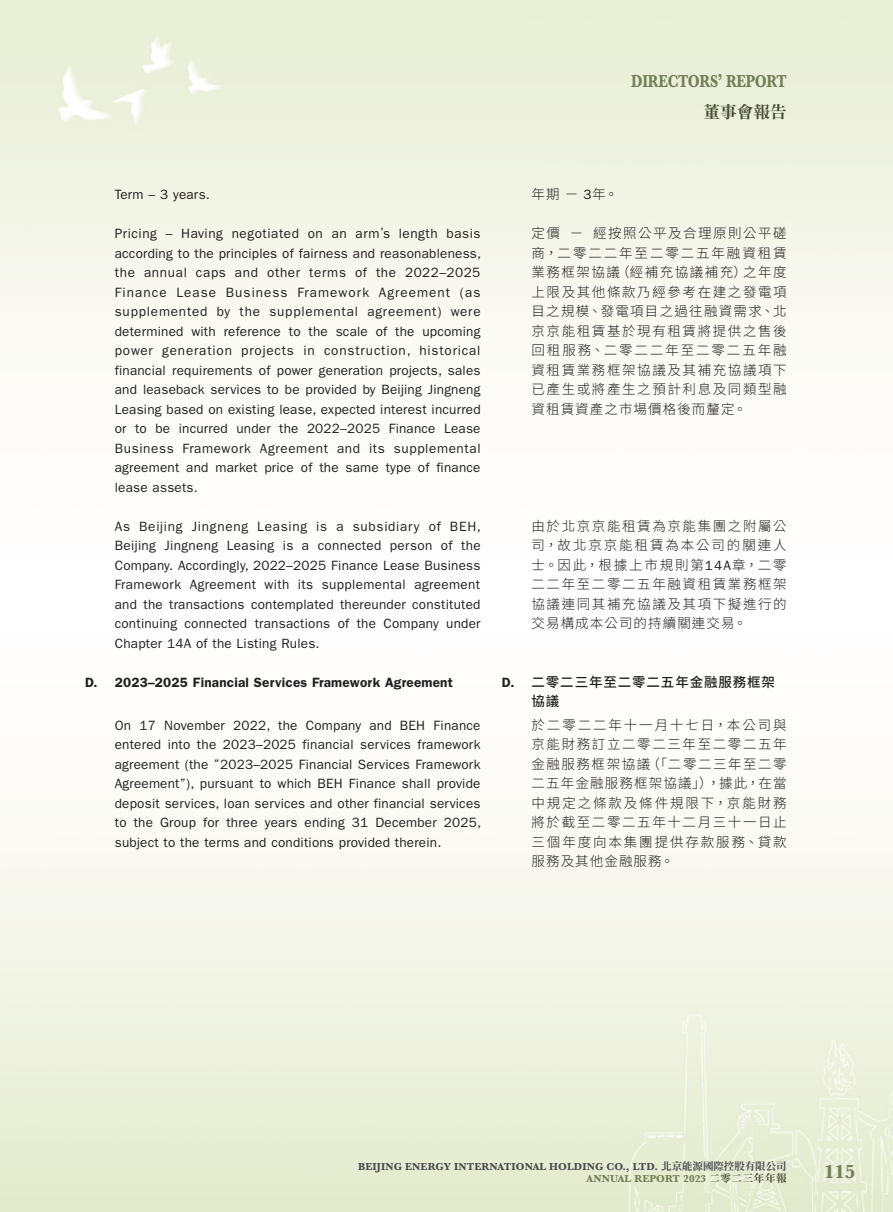
<style>
.page{position:relative;width:893px;height:1212px;background:#fff}
.page>*{position:absolute;margin:0;border:0;box-sizing:border-box;transform-origin:0 0}
.t1{font:700 19.5px "Baskerville";color:#747f58}
.t2{font:700 18px "Baskerville";letter-spacing:-.02em;color:#747f58;scale:.8 1}
.t3{font:700 16.5px "Source Han Serif TC";letter-spacing:.01em;color:#454e32}
.Body_Text{font:13.5px/19.5px "ITC Franklin Gothic Std";letter-spacing:.015em;color:#231f20;text-align:justify}
.C_Body_Text{font:300 13.5px/19.5px "Source Han Sans TC";letter-spacing:.12em;color:#231f20;text-align:justify}
.Heading_2{font:600 13.5px "ITC Franklin Gothic Std";letter-spacing:.015em;color:#231f20}
.C_Heading_2{font:500 13.5px/19.5px "Source Han Sans TC";letter-spacing:.065em;color:#231f20}
.t4{font:700 10.5px/12px "Baskerville";letter-spacing:.01em;color:#4b4c4d;text-align:right}
.s1{font-family:"ITC Franklin Gothic Std";font-weight:400}
.s2{font-family:"ITC Franklin Gothic Std";font-weight:600}
.s3{font-family:"Source Han Serif TC"}
.s4{color:#747f58}
.s5{font-family:"Source Han Serif TC";color:#454e32}
</style>
<div class="page">
<img style="left:0;top:0;width:893px;height:1212px">
<h2 class="t2" style="left:631px;top:68px;width:196px">DIRECTORS’ REPORT</h2>
<p class="t3" style="left:703px;top:102px;width:85px">董事會報告</p>
<p class="Body_Text" style="left:115px;top:185px;width:97px">Term – 3 years.</p>
<p class="Body_Text" style="left:115px;top:224px;width:368px">Pricing – Having negotiated on an arm’s length basis according to the principles of fairness and reasonableness, the annual caps and other terms of the 2022–2025<br>Finance Lease Business Framework Agreement (as supplemented by the supplemental agreement) were determined with reference to the scale of the upcoming power generation projects in construction, historical financial requirements of power generation projects, sales and leaseback services to be provided by Beijing Jingneng Leasing based on existing lease, expected interest incurred or to be incurred under the 2022–2025 Finance Lease Business Framework Agreement and its supplemental agreement and market price of the same type of finance lease assets.</p>
<p class="Body_Text" style="left:115px;top:516px;width:368px">As Beijing Jingneng Leasing is a subsidiary of BEH, Beijing Jingneng Leasing is a connected person of the Company. Accordingly, 2022–2025 Finance Lease Business Framework Agreement with its supplemental agreement and the transactions contemplated thereunder constituted continuing connected transactions of the Company under Chapter 14A of the Listing Rules.</p>
<p class="Heading_2" style="left:85px;top:674px;width:369px">D. 2023–2025 Financial Services Framework Agreement</p>
<p class="Body_Text" style="left:115px;top:715px;width:368px">On 17 November 2022, the Company and BEH Finance entered into the 2023–2025 financial services framework agreement (the “2023–2025 Financial Services Framework Agreement”), pursuant to which BEH Finance shall provide deposit services, loan services and other financial services to the Group for three years ending 31 December 2025, subject to the terms and conditions provided therein.</p>
<p class="C_Body_Text" style="left:531px;top:185px;width:88px">年期－ <span class="s1">3</span>年。</p>
<p class="C_Body_Text" style="left:531px;top:224px;width:257px">定價 － 經按照公平及合理原則公平磋商，二零二二年至二零二五年融資租賃業務框架協議（經補充協議補充）之年度上限及其他條款乃經參考在建之發電項目之規模、發電項目之過往融資需求、北京京能租賃基於現有租賃將提供之售後回租服務、二零二二年至二零二五年融資租賃業務框架協議及其補充協議項下已產生或將產生之預計利息及同類型融資租賃資產之市場價格後而釐定。</p>
<p class="C_Body_Text" style="left:531px;top:516px;width:257px">由於北京京能租賃為京能集團之附屬公司，故北京京能租賃為本公司的關連人士。因此，根據上市規則第<span class="s1">14A</span>章，二零二二年至二零二五年融資租賃業務框架協議連同其補充協議及其項下擬進行的交易構成本公司的持續關連交易。</p>
<p class="C_Heading_2" style="left:531px;top:672px;width:245px;text-indent:-30px"><span class="s2">D.</span> 二零二三年至二零二五年金融服務框架協議</p>
<p class="C_Body_Text" style="left:531px;top:715px;width:257px">於二零二二年十一月十七日，本公司與京能財務訂立二零二三年至二零二五年金融服務框架協議（「二零二三年至二零二五年金融服務框架協議」），據此，在當中規定之條款及條件規限下，京能財務將於截至二零二五年十二月三十一日止三個年度向本集團提供存款服務、貸款服務及其他金融服務。</p>
<p class="t4" style="left:358px;top:1161px;width:430px">BEIJING ENERGY INTERNATIONAL HOLDING CO., LTD. <span class="s3">北京能源國際控股有限公司<br></span><span class="s4">ANNUAL REPORT 2023</span> <span class="s5">二零二三年年報</span></p>
<h1 class="t1" style="left:824px;top:1158px;width:33px">115</h1>
</div>
